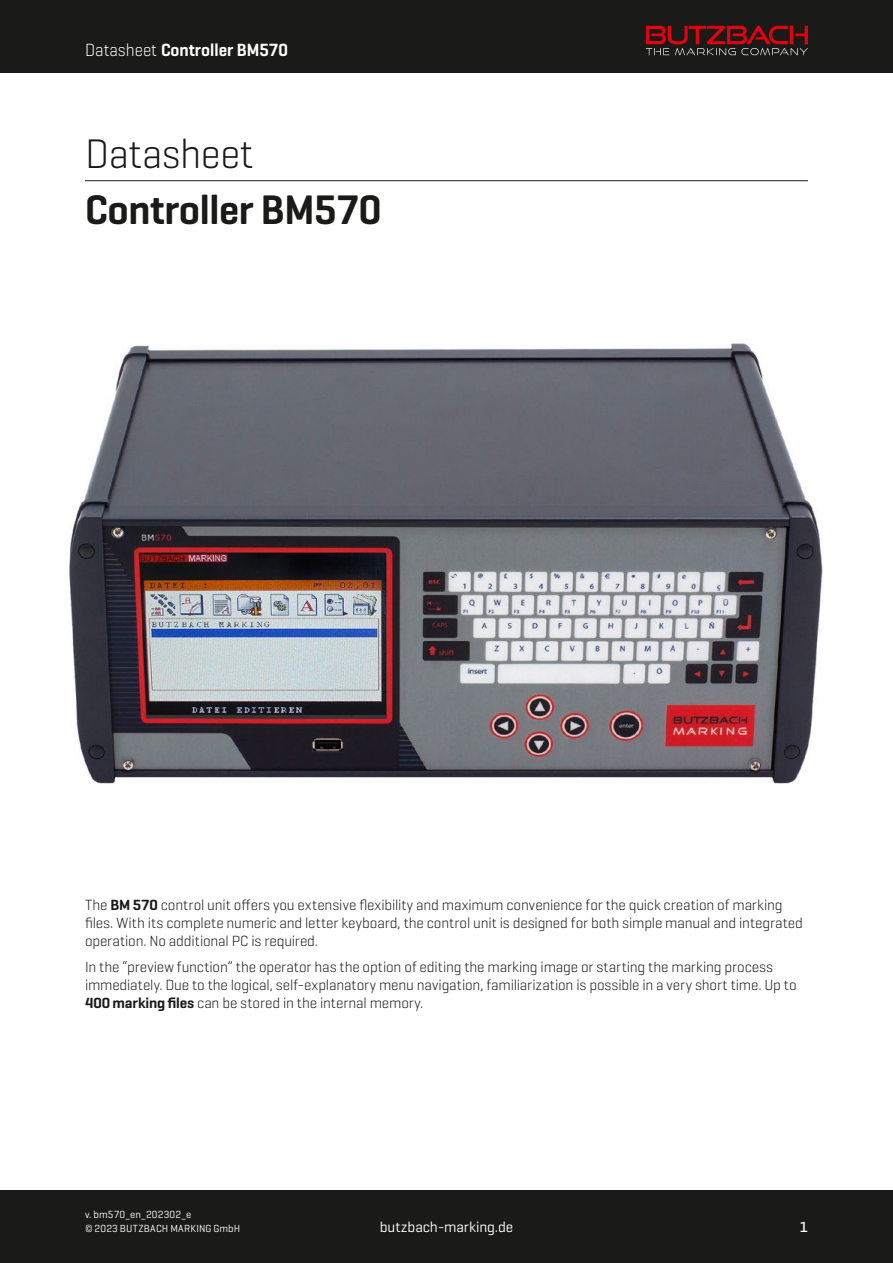
<style>
.page{position:relative;width:893px;height:1263px;background:#fff}
.page>*{position:absolute;margin:0;border:0;box-sizing:border-box;transform-origin:0 0}
.t1{font:600 42px "Geogrotesque";letter-spacing:-.01em;color:#1a1a18;scale:.96 1}
.t2{font:300 42px "Geogrotesque";letter-spacing:-.01em;color:#1a1a18;scale:.96 1}
.t3{font:600 18px "Geogrotesque";color:#fff;scale:.94 1}
.t4{font:300 15px/18px "Geogrotesque";letter-spacing:-.01em;color:#1a1a18}
.t5{font:15px "Geogrotesque";letter-spacing:-.01em;color:#fff}
.t6{font:500 15px "Geogrotesque";color:#fff}
.t7{font:10.5px/13.5px "Geogrotesque";letter-spacing:.015em;color:#fff}
.s1{font-weight:300}
.s2{font-weight:600}
</style>
<div class="page">
<div style="left:0;top:0;width:893px;height:72px;background:#1a1a18"></div>
<div style="left:0;top:1191px;width:893px;height:72px;background:#1a1a18"></div>
<svg style="left:646px;top:26px;width:162px;height:29px"></svg>
<img style="left:69px;top:343px;width:754px;height:441px">
<hr style="left:85px;top:180px;width:723px;height:1px;background:#1a1a18">
<p class="t3" style="left:85px;top:39px;width:217px"><span class="s1">Datasheet</span> Controller BM570</p>
<h1 class="t2" style="left:85px;top:127px;width:177px">Datasheet</h1>
<h1 class="t1" style="left:85px;top:184px;width:310px">Controller BM570</h1>
<p class="t4" style="left:85px;top:895px;width:719px">The <span class="s2">BM 570</span> control unit offers you extensive flexibility and maximum convenience for the quick creation of marking files. With its complete numeric and letter keyboard, the control unit is designed for both simple manual and integrated operation. No additional PC is required.</p>
<p class="t4" style="left:85px;top:958px;width:713px">In the “preview function” the operator has the option of editing the marking image or starting the marking process immediately. Due to the logical, self-explanatory menu navigation, familiarization is possible in a very short time. Up to<br><span class="s2">400 marking files</span> can be stored in the internal memory.</p>
<p class="t7" style="left:85px;top:1207px;width:157px">v. bm570_en_202302_e<br>© 2023 BUTZBACH MARKING GmbH</p>
<p class="t5" style="left:380px;top:1217px;width:135px">butzbach-marking.de</p>
<p class="t6" style="left:800px;top:1217px;width:10px">1</p>
</div>
